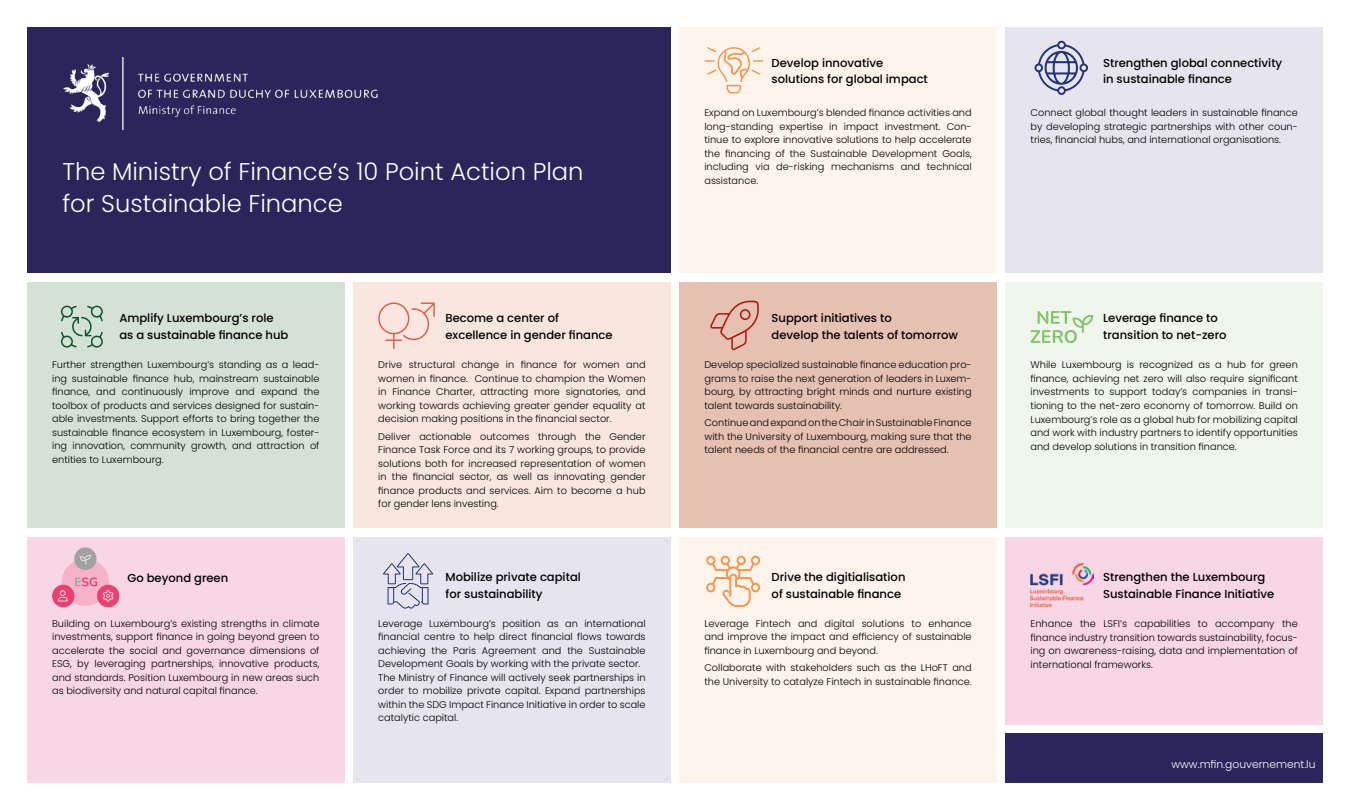
<style>
.page{position:relative;width:1350px;height:810px;background:#fff}
.page>*{position:absolute;margin:0;border:0;box-sizing:border-box;transform-origin:0 0}
.t1{font:300 24.22px/31.7px "Poppins";color:#fff}
.t2{font:500 11.55px/16.2px "Poppins";color:#000}
.t3{font:300 10.73px "Poppins";color:#fff}
.t4{font:300 9.75px/13.5px "Poppins";color:#000;text-align:justify}
</style>
<div class="page">
<div style="left:27px;top:27px;width:644px;height:246px;background:#2a255a"></div>
<div style="left:27px;top:282px;width:318px;height:246px;background:#d4e2d6"></div>
<div style="left:27px;top:537px;width:318px;height:246px;background:#f9d6e5"></div>
<div style="left:353px;top:282px;width:318px;height:246px;background:#f9e6de"></div>
<div style="left:353px;top:537px;width:318px;height:246px;background:#e6e4ef"></div>
<div style="left:679px;top:27px;width:318px;height:246px;background:#fef4eb"></div>
<div style="left:679px;top:282px;width:318px;height:246px;background:#e6c0b0"></div>
<div style="left:1005px;top:282px;width:318px;height:246px;background:#eff6eb"></div>
<div style="left:679px;top:537px;width:318px;height:246px;background:#fef4eb"></div>
<div style="left:1005px;top:537px;width:318px;height:187px;background:#f9d6e5"></div>
<div style="left:1005px;top:733px;width:318px;height:50px;background:#2a255a"></div>
<div style="left:1005px;top:27px;width:318px;height:246px;background:#e6e4ef"></div>
<svg style="left:378px;top:303px;width:57px;height:46px"></svg>
<svg style="left:710px;top:300px;width:49px;height:51px"></svg>
<svg style="left:1035px;top:41px;width:53px;height:54px"></svg>
<img style="left:1031px;top:564px;width:63px;height:43px">
<svg style="left:1031px;top:311px;width:62px;height:32px"></svg>
<svg style="left:704px;top:47px;width:59px;height:47px"></svg>
<svg style="left:61px;top:306px;width:42px;height:42px"></svg>
<div style="left:62px;top:559px;width:47px;height:47px;background:#f5b2c9;border-radius:50%"></div>
<svg style="left:75px;top:578px;width:22px;height:8px"></svg>
<div style="left:74px;top:547px;width:23px;height:23px;background:#a1a1a1;border-radius:50%"></div>
<div style="left:52px;top:585px;width:22px;height:22px;background:#e94272;border-radius:50%"></div>
<div style="left:97px;top:585px;width:22px;height:22px;background:#e94272;border-radius:50%"></div>
<svg style="left:383px;top:553px;width:50px;height:56px"></svg>
<svg style="left:706px;top:556px;width:54px;height:51px"></svg>
<img style="left:63px;top:57px;width:315px;height:73px">
<h1 class="t1" style="left:62px;top:156px;width:523px">The Ministry of Finance’s 10 Point Action Plan for Sustainable Finance</h1>
<p class="t2" style="left:772px;top:55px;width:158px">Develop innovative solutions for global impact</p>
<p class="t4" style="left:704px;top:106px;width:269px">Expand on Luxembourg’s blended finance activities and long-standing expertise in impact investment. Con&shy;tinue to explore innovative solutions to help accelerate the financing of the Sustainable Development Goals, including via de-risking mechanisms and technical assistance.</p>
<p class="t2" style="left:119px;top:310px;width:171px">Amplify Luxembourg’s role as a sustainable finance hub</p>
<p class="t2" style="left:445px;top:310px;width:169px">Become a center of excellence in gender finance</p>
<p class="t2" style="left:772px;top:310px;width:188px">Support initiatives to<br>develop the talents of tomorrow</p>
<p class="t4" style="left:52px;top:358px;width:269px">Further strengthen Luxembourg’s standing as a lead&shy;ing sustainable finance hub, mainstream sustainable finance, and continuously improve and expand the toolbox of products and services designed for sustain&shy;able investments. Support efforts to bring together the sustainable finance ecosystem in Luxembourg, foster&shy;ing innovation, community growth, and attraction of entities to Luxembourg.</p>
<p class="t4" style="left:378px;top:358px;width:269px">Drive structural change in finance for women and women in finance. Continue to champion the Women in Finance Charter, attracting more signatories, and working towards achieving greater gender equality at decision making positions in the financial sector.</p>
<p class="t4" style="left:378px;top:430px;width:269px">Deliver actionable outcomes through the Gender Finance Task Force and its 7 working groups, to provide solutions both for increased representation of women in the financial sector, as well as innovating gender finance products and services. Aim to become a hub for gender lens investing.</p>
<p class="t4" style="left:704px;top:358px;width:269px">Develop specialized sustainable finance education pro&shy;grams to raise the next generation of leaders in Luxem&shy;bourg, by attracting bright minds and nurture existing talent towards sustainability.</p>
<p class="t4" style="left:704px;top:416px;width:269px">Continue and expand on the Chair in Sustainable Finance with the University of Luxembourg, making sure that the talent needs of the financial centre are addressed.</p>
<p class="t2" style="left:1103px;top:55px;width:181px">Strengthen global connectivity in sustainable finance</p>
<p class="t4" style="left:1031px;top:106px;width:269px">Connect global thought leaders in sustainable finance by developing strategic partnerships with other coun&shy;tries, financial hubs, and international organisations.</p>
<p class="t2" style="left:1103px;top:310px;width:125px">Leverage finance to transition to net-zero</p>
<p class="t4" style="left:1031px;top:358px;width:269px">While Luxembourg is recognized as a hub for green finance, achieving net zero will also require significant investments to support today’s companies in transi&shy;tioning to the net-zero economy of tomorrow. Build on Luxembourg’s role as a global hub for mobilizing capital and work with industry partners to identify opportunities and develop solutions in transition finance.</p>
<p class="t2" style="left:127px;top:570px;width:102px">Go beyond green</p>
<p class="t2" style="left:445px;top:569px;width:137px">Mobilize private capital for sustainability</p>
<p class="t2" style="left:772px;top:569px;width:135px">Drive the digitialisation of sustainable finance</p>
<p class="t2" style="left:1103px;top:569px;width:173px">Strengthen the Luxembourg<br>Sustainable Finance Initiative</p>
<p class="t4" style="left:52px;top:617px;width:269px">Building on Luxembourg’s existing strengths in climate investments, support finance in going beyond green to accelerate the social and governance dimensions of ESG, by leveraging partnerships, innovative products, and standards. Position Luxembourg in new areas such as biodiversity and natural capital finance.</p>
<p class="t4" style="left:378px;top:617px;width:269px;text-align:left">Leverage Luxembourg’s position as an international financial centre to help direct financial flows towards achieving the Paris Agreement and the Sustainable Development Goals by working with the private sector.<br>The Ministry of Finance will actively seek partnerships in order to mobilize private capital. Expand partnerships within the SDG Impact Finance Initiative in order to scale catalytic capital.</p>
<p class="t4" style="left:704px;top:617px;width:269px">Leverage Fintech and digital solutions to enhance and improve the impact and efficiency of sustainable finance in Luxembourg and beyond.</p>
<p class="t4" style="left:704px;top:661px;width:269px">Collaborate with stakeholders such as the LHoFT and the University to catalyze Fintech in sustainable finance.</p>
<p class="t4" style="left:1031px;top:617px;width:269px">Enhance the LSFI’s capabilities to accompany the finance industry transition towards sustainability, focus&shy;ing on awareness-raising, data and implementation of international frameworks.</p>
<p class="t3" style="left:1172px;top:758px;width:146px">www.mfin.gouvernement.lu</p>
</div>
